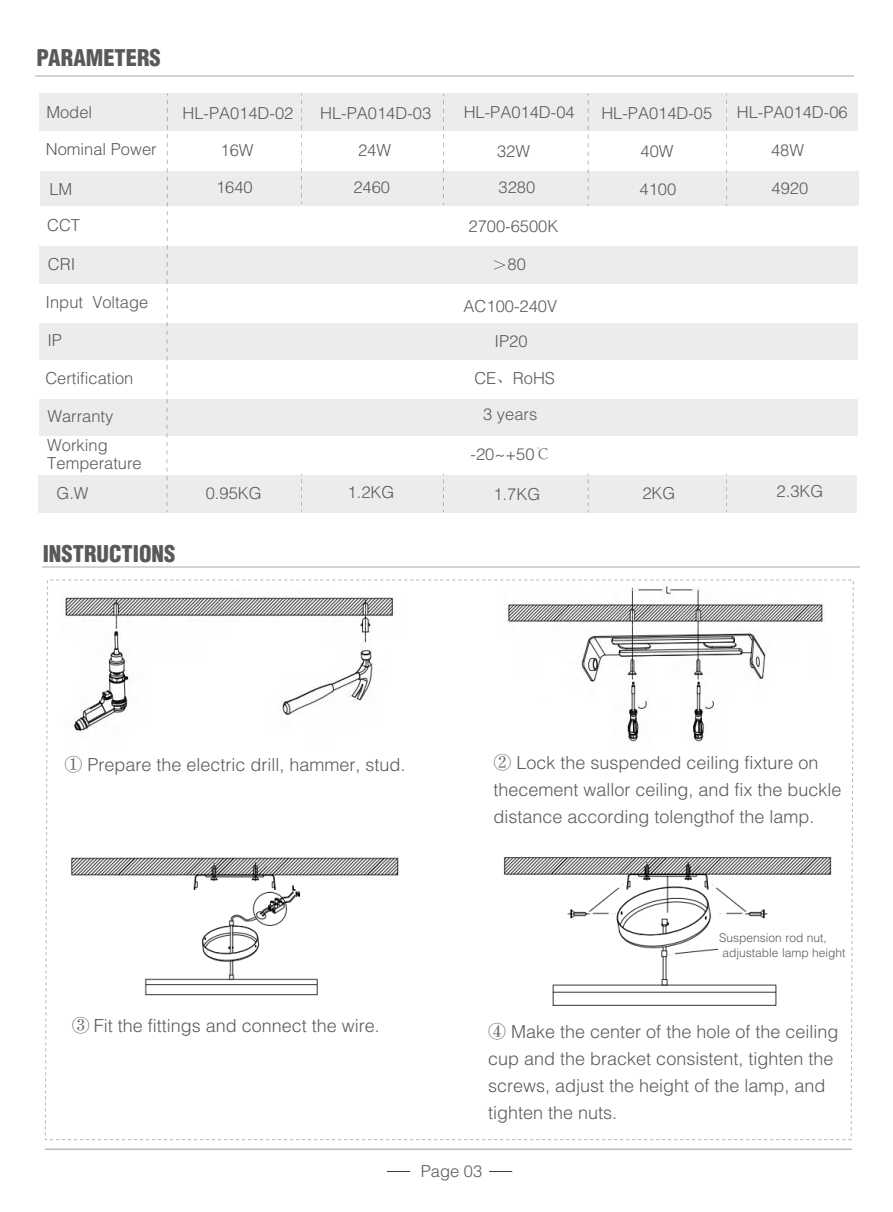
<style>
.page{position:relative;width:893px;height:1212px;background:#fff}
.page>*{position:absolute;margin:0;border:0;box-sizing:border-box;transform-origin:0 0}
.t1{font:900 condensed 22.5px "Helvetica";color:#58595b}
.t2{font:300 18px/27px "Helvetica";color:#5a5b5d}
.t3{font:300 16.5px/36px "Helvetica";color:#5a5b5d}
.t4{font:300 12px/15px "Helvetica";color:#5a5b5d}
.s1{font-family:"Adobe Song Std"}
</style>
<div class="page">
<hr style="left:45px;top:1149px;width:807px;height:1px;background:#999b9e">
<svg style="left:387px;top:1171px;width:23px;height:1px"></svg>
<svg style="left:489px;top:1171px;width:23px;height:1px"></svg>
<div style="left:39px;top:474px;width:818px;height:38px;background:#ebecec"></div>
<div style="left:39px;top:398px;width:818px;height:38px;background:#ebecec"></div>
<div style="left:40px;top:322px;width:818px;height:38px;background:#ebecec"></div>
<div style="left:39px;top:246px;width:818px;height:38px;background:#ebecec"></div>
<div style="left:41px;top:172px;width:818px;height:38px;background:#ebecec"></div>
<div style="left:41px;top:206px;width:818px;height:38px;background:#fff"></div>
<div style="left:39px;top:93px;width:818px;height:39px;background:#ebecec"></div>
<hr style="left:43px;top:566px;width:817px;height:2px;background:#d4d4d5">
<hr style="left:36px;top:75px;width:818px;height:2px;background:#d4d4d5">
<svg style="left:167px;top:93px;width:1px;height:419px"></svg>
<svg style="left:301px;top:93px;width:1px;height:111px"></svg>
<svg style="left:443px;top:94px;width:1px;height:111px"></svg>
<svg style="left:588px;top:93px;width:1px;height:113px"></svg>
<svg style="left:726px;top:93px;width:1px;height:113px"></svg>
<svg style="left:301px;top:473px;width:1px;height:39px"></svg>
<svg style="left:443px;top:474px;width:1px;height:38px"></svg>
<svg style="left:588px;top:473px;width:1px;height:39px"></svg>
<svg style="left:726px;top:473px;width:1px;height:39px"></svg>
<svg style="left:44px;top:579px;width:810px;height:562px"></svg>
<img style="left:60px;top:587px;width:342px;height:159px">
<img style="left:494px;top:845px;width:344px;height:170px">
<img style="left:60px;top:847px;width:344px;height:164px">
<img style="left:504px;top:582px;width:324px;height:163px">
<img style="left:471px;top:704px;width:85px;height:44px">
<img style="left:718px;top:920px;width:119px;height:44px">
<p class="t1" style="left:37px;top:49px;width:126px">PARAMETERS</p>
<p class="t3" style="left:46px;top:96px;width:47px">Model</p>
<p class="t3" style="left:182px;top:97px;width:112px">HL-PA014D-02</p>
<p class="t3" style="left:320px;top:96px;width:112px">HL-PA014D-03</p>
<p class="t3" style="left:464px;top:95px;width:112px">HL-PA014D-04</p>
<p class="t3" style="left:601px;top:97px;width:112px">HL-PA014D-05</p>
<p class="t3" style="left:737px;top:96px;width:112px">HL-PA014D-06</p>
<p class="t3" style="left:46px;top:132px;width:112px">Nominal Power</p>
<p class="t3" style="left:221px;top:134px;width:35px">16W</p>
<p class="t3" style="left:216px;top:171px;width:38px">1640</p>
<p class="t3" style="left:49px;top:173px;width:24px">LM</p>
<p class="t3" style="left:47px;top:209px;width:34px">CCT</p>
<p class="t3" style="left:48px;top:247px;width:29px">CRI</p>
<p class="t3" style="left:46px;top:286px;width:104px">Input Voltage</p>
<p class="t3" style="left:47px;top:323px;width:16px">IP</p>
<p class="t3" style="left:45px;top:362px;width:90px">Certification</p>
<p class="t3" style="left:47px;top:400px;width:68px">Warranty</p>
<p class="t3" style="left:47px;top:438px;width:96px;line-height:18px">Working<br>Temperature</p>
<p class="t3" style="left:358px;top:134px;width:35px">24W</p>
<p class="t3" style="left:353px;top:171px;width:38px">2460</p>
<p class="t3" style="left:497px;top:134px;width:40px">32W<br>3280</p>
<p class="t3" style="left:641px;top:134px;width:35px">40W</p>
<p class="t3" style="left:640px;top:172px;width:38px">4100</p>
<p class="t3" style="left:469px;top:210px;width:91px">2700-6500K</p>
<p class="t3" style="left:491px;top:247px;width:36px"><span class="s1">＞</span>80</p>
<p class="t3" style="left:464px;top:290px;width:95px;line-height:35px;text-align:center">AC100-240V<br>IP20</p>
<p class="t3" style="left:474px;top:361px;width:82px;text-align:center">CE<span class="s1">、</span>RoHS<br>3 years</p>
<p class="t3" style="left:471px;top:437px;width:82px">-20~+50<span class="s1">℃</span></p>
<p class="t3" style="left:771px;top:133px;width:35px">48W</p>
<p class="t3" style="left:772px;top:171px;width:38px">4920</p>
<p class="t3" style="left:57px;top:477px;width:34px">G.W</p>
<p class="t1" style="left:43px;top:545px;width:134px">INSTRUCTIONS</p>
<p class="t3" style="left:206px;top:477px;width:57px">0.95KG</p>
<p class="t3" style="left:348px;top:476px;width:48px">1.2KG</p>
<p class="t3" style="left:493px;top:477px;width:48px">1.7KG</p>
<p class="t3" style="left:642px;top:476px;width:35px">2KG</p>
<p class="t3" style="left:777px;top:475px;width:48px">2.3KG</p>
<p class="t2" style="left:64px;top:752px;width:343px"><span class="s1">①</span> Prepare the electric drill, hammer, stud.</p>
<p class="t2" style="left:493px;top:751px;width:350px"><span class="s1">②</span> Lock the suspended ceiling fixture on thecement wallor ceiling, and fix the buckle distance according tolengthof the lamp.</p>
<p class="t4" style="left:719px;top:931px;width:128px">Suspension rod nut, adjustable lamp height</p>
<p class="t2" style="left:72px;top:1013px;width:309px"><span class="s1">③</span> Fit the fittings and connect the wire.</p>
<p class="t2" style="left:488px;top:1020px;width:352px"><span class="s1">④</span> Make the center of the hole of the ceiling cup and the bracket consistent, tighten the screws, adjust the height of the lamp, and tighten the nuts.</p>
<p class="t3" style="left:421px;top:1154px;width:63px">Page 03</p>
</div>
